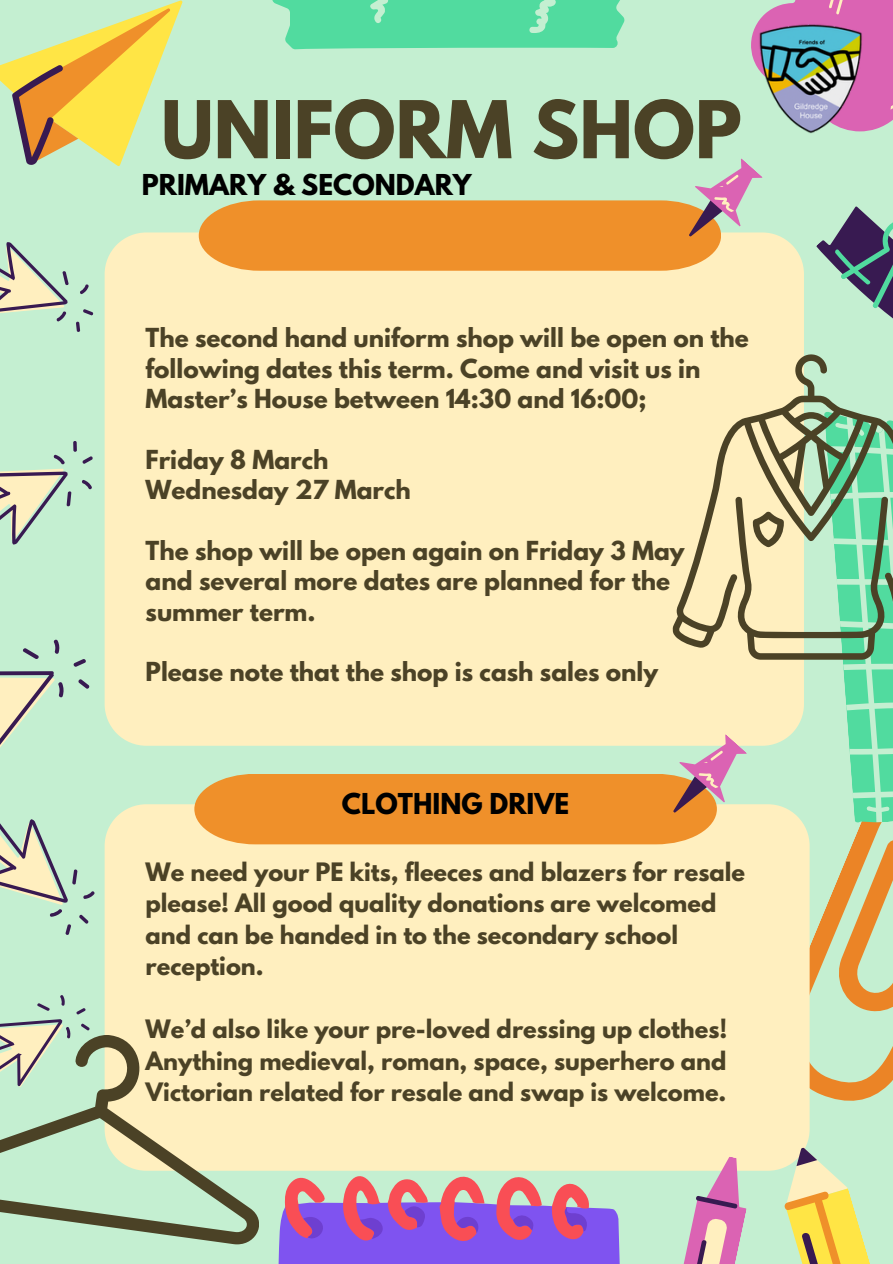
<style>
.page{position:relative;width:893px;height:1264px;background:#fff}
.page>*{position:absolute;margin:0;border:0;box-sizing:border-box;transform-origin:0 0}
.t1{font:700 70.5px "League Spartan";color:#4b4226}
.t2{font:700 25.5px "League Spartan";color:#000}
.t3{font:700 23.25px/30.3px "League Spartan";color:#4b4226}
.t4{font:700 22.5px/31.5px "League Spartan";color:#4b4226}
</style>
<div class="page">
<div style="left:0;top:0;width:892px;height:1263px;background:#c4efd1"></div>
<svg style="left:0;top:639px;width:90px;height:108px"></svg>
<svg style="left:0;top:995px;width:90px;height:39px"></svg>
<svg style="left:0;top:0;width:182px;height:166px"></svg>
<svg style="left:272px;top:0;width:352px;height:49px;background:#5ddda4"></svg>
<svg style="left:751px;top:0;width:141px;height:131px"></svg>
<div style="left:105px;top:232px;width:698px;height:513px;background:#ffefbf"></div>
<svg style="left:0;top:242px;width:94px;height:90px"></svg>
<svg style="left:772px;top:354px;width:79px;height:57px"></svg>
<div style="left:105px;top:804px;width:704px;height:366px;background:#ffefbf"></div>
<svg style="left:0;top:441px;width:93px;height:103px"></svg>
<svg style="left:276px;top:1176px;width:345px;height:88px"></svg>
<svg style="left:816px;top:206px;width:76px;height:112px"></svg>
<svg style="left:0;top:819px;width:95px;height:116px"></svg>
<svg style="left:782px;top:1147px;width:88px;height:116px"></svg>
<svg style="left:658px;top:1157px;width:88px;height:106px"></svg>
<img style="left:758px;top:23px;width:105px;height:111px">
<svg style="left:0;top:1034px;width:259px;height:210px"></svg>
<div style="left:194px;top:773px;width:522px;height:71px;background:#ef902a"></div>
<svg style="left:672px;top:411px;width:220px;height:694px"></svg>
<div style="left:199px;top:200px;width:522px;height:71px;background:#ef902a"></div>
<svg style="left:688px;top:158px;width:74px;height:79px"></svg>
<h1 class="t1" style="left:161px;top:95px;width:582px">UNIFORM SHOP</h1>
<p class="t2" style="left:142px;top:172px;width:331px">PRIMARY &amp; SECONDARY</p>
<p class="t3" style="left:146px;top:325px;width:605px">The second hand uniform shop will be open on the following dates this term. Come and visit us in<br>Master’s House between 14:30 and 16:00;</p>
<p class="t3" style="left:146px;top:447px;width:267px">Friday 8 March<br>Wednesday 27 March</p>
<p class="t3" style="left:146px;top:538px;width:540px">The shop will be open again on Friday 3 May and several more dates are planned for the summer term.</p>
<p class="t3" style="left:146px;top:660px;width:514px">Please note that the shop is cash sales only</p>
<p class="t2" style="left:342px;top:791px;width:229px">CLOTHING DRIVE</p>
<p class="t4" style="left:146px;top:858px;width:601px">We need your PE kits, fleeces and blazers for resale please! All good quality donations are welcomed and can be handed in to the secondary school reception.</p>
<p class="t4" style="left:146px;top:1016px;width:583px;text-align:justify">We’d also like your pre-loved dressing up clothes!<br>Anything medieval, roman, space, superhero and Victorian related for resale and swap is welcome.</p>
</div>
